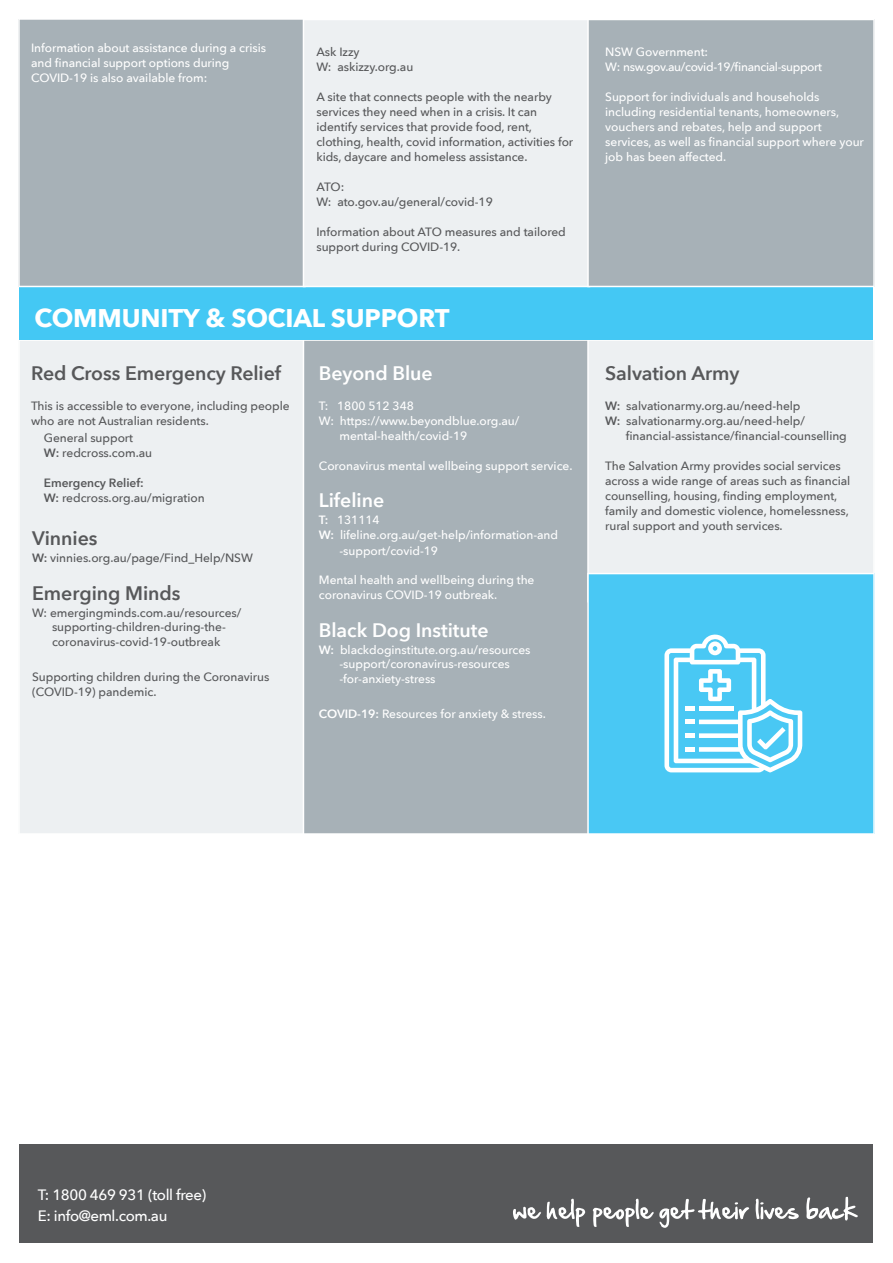
<style>
.page{position:relative;width:893px;height:1263px;background:#fff}
.page>*{position:absolute;margin:0;border:0;box-sizing:border-box;transform-origin:0 0}
.t1{font:700 25.5px "Avenir Next";letter-spacing:-.005em;color:#fff}
.t2{font:600 19.5px "Avenir Next";letter-spacing:-.005em;color:#57585a}
.t3{font:600 19.5px "Avenir Next";letter-spacing:-.005em;color:#fff}
.t4{font:500 15px/21px "Avenir Next";letter-spacing:-.025em;color:#fff}
.t5{font:500 12px/15px "Avenir Next";letter-spacing:-.005em;color:#57585a}
.t6{font:500 12px/15px "Avenir Next";letter-spacing:-.005em;color:#fff}
.t7{font:500 12px/15px "Avenir Next";letter-spacing:-.03em;color:#fff}
.s1{font-weight:600}
</style>
<div class="page">
<div style="left:20px;top:1144px;width:853px;height:99px;background:#57585a"></div>
<svg style="left:513px;top:1207px;width:28px;height:13px"></svg>
<svg style="left:547px;top:1199px;width:38px;height:28px"></svg>
<svg style="left:593px;top:1199px;width:156px;height:29px"></svg>
<svg style="left:756px;top:1199px;width:43px;height:20px"></svg>
<svg style="left:806px;top:1197px;width:52px;height:23px"></svg>
<div style="left:19px;top:339px;width:284px;height:494px;background:#edf0f2"></div>
<div style="left:303px;top:339px;width:284px;height:495px;background:#a7b1b7"></div>
<div style="left:587px;top:339px;width:286px;height:234px;background:#edf0f2"></div>
<div style="left:20px;top:287px;width:853px;height:52px;background:#44c8f4"></div>
<div style="left:587px;top:573px;width:288px;height:261px;background:#49c8f4"></div>
<svg style="left:664px;top:633px;width:138px;height:139px"></svg>
<svg style="left:18px;top:19px;width:285px;height:268px;fill:#a7b1b7"></svg>
<div style="left:304px;top:20px;width:283px;height:266px;background:#edf0f2"></div>
<div style="left:588px;top:19px;width:287px;height:268px;background:#a7b1b7"></div>
<p class="t6" style="left:31px;top:40px;width:236px">Information about assistance during a crisis and financial support options during<br>COVID-19 is also available from:</p>
<p class="t5" style="left:316px;top:44px;width:98px">Ask Izzy<br>W: askizzy.org.au</p>
<p class="t5" style="left:316px;top:89px;width:258px">A site that connects people with the nearby services they need when in a crisis. It can identify services that provide food, rent, clothing, health, covid information, activities for kids, daycare and homeless assistance.</p>
<p class="t5" style="left:316px;top:179px;width:178px">ATO:<br>W: ato.gov.au/general/covid-19</p>
<p class="t5" style="left:316px;top:224px;width:251px">Information about ATO measures and tailored support during COVID-19.</p>
<h1 class="t1" style="left:34px;top:295px;width:417px">COMMUNITY &amp; SOCIAL SUPPORT</h1>
<h2 class="t2" style="left:31px;top:357px;width:252px">Red Cross Emergency Relief</h2>
<p class="t5" style="left:31px;top:398px;width:260px">This is accessible to everyone, including people who are not Australian residents.</p>
<p class="t5" style="left:44px;top:430px;width:110px">General support<br><span class="s1">W:</span> redcross.com.au</p>
<p class="t5" style="left:44px;top:475px;width:162px"><span class="s1">Emergency Relief:<br>W:</span> redcross.org.au/migration</p>
<h2 class="t2" style="left:32px;top:522px;width:67px">Vinnies</h2>
<p class="t5" style="left:32px;top:550px;width:222px"><span class="s1">W:</span> vinnies.org.au/page/Find_Help/NSW</p>
<h2 class="t2" style="left:32px;top:576px;width:150px">Emerging Minds</h2>
<p class="t5" style="left:32px;top:605px;width:211px;line-height:14.5px;text-align:center">W: emergingminds.com.au/resources/ supporting-children-during-the&shy;coronavirus-covid-19-outbreak</p>
<p class="t5" style="left:32px;top:669px;width:239px">Supporting children during the Coronavirus (COVID-19) pandemic.</p>
<h2 class="t3" style="left:319px;top:357px;width:115px">Beyond Blue</h2>
<p class="t6" style="left:319px;top:398px;width:97px">T: 1800 512 348</p>
<p class="t6" style="left:319px;top:413px;width:202px">W: https://www.beyondblue.org.au/</p>
<p class="t6" style="left:339px;top:428px;width:129px">mental-health/covid-19</p>
<p class="t6" style="left:319px;top:458px;width:255px">Coronavirus mental wellbeing support service.</p>
<h2 class="t3" style="left:319px;top:484px;width:67px">Lifeline</h2>
<p class="t6" style="left:319px;top:512px;width:62px"><span class="s1">T:</span> 131114</p>
<p class="t6" style="left:319px;top:527px;width:241px"><span class="s1">W:</span> lifeline.org.au/get-help/information-and</p>
<p class="t6" style="left:339px;top:543px;width:100px">-support/covid-19</p>
<p class="t6" style="left:319px;top:572px;width:217px">Mental health and wellbeing during the coronavirus COVID-19 outbreak.</p>
<h2 class="t3" style="left:319px;top:613px;width:171px">Black Dog Institute</h2>
<p class="t6" style="left:339px;top:642px;width:193px;line-height:14.4px;text-indent:-21px"><span class="s1">W:</span> blackdoginstitute.org.au/resources -support/coronavirus-resources -for-anxiety-stress</p>
<p class="t6" style="left:319px;top:705px;width:229px"><span class="s1">COVID-19:</span> Resources for anxiety &amp; stress.</p>
<p class="t7" style="left:605px;top:44px;width:218px">NSW Government:<br>W: nsw.gov.au/covid-19/financial-support</p>
<p class="t6" style="left:605px;top:89px;width:260px">Support for individuals and households including residential tenants, homeowners, vouchers and rebates, help and support services, as well as financial support where your job has been affected.</p>
<h2 class="t2" style="left:605px;top:357px;width:136px">Salvation Army</h2>
<p class="t5" style="left:605px;top:398px;width:197px"><span class="s1">W:</span> salvationarmy.org.au/need-help</p>
<p class="t5" style="left:605px;top:413px;width:201px"><span class="s1">W:</span> salvationarmy.org.au/need-help/</p>
<p class="t5" style="left:626px;top:428px;width:223px">financial-assistance/financial-counselling</p>
<p class="t5" style="left:605px;top:458px;width:247px">The Salvation Army provides social services across a wide range of areas such as financial counselling, housing, finding employment, family and domestic violence, homelessness, rural support and youth services.</p>
<p class="t4" style="left:38px;top:1184px;width:170px">T: 1800 469 931 (toll free)<br>E: info@eml.com.au</p>
</div>
